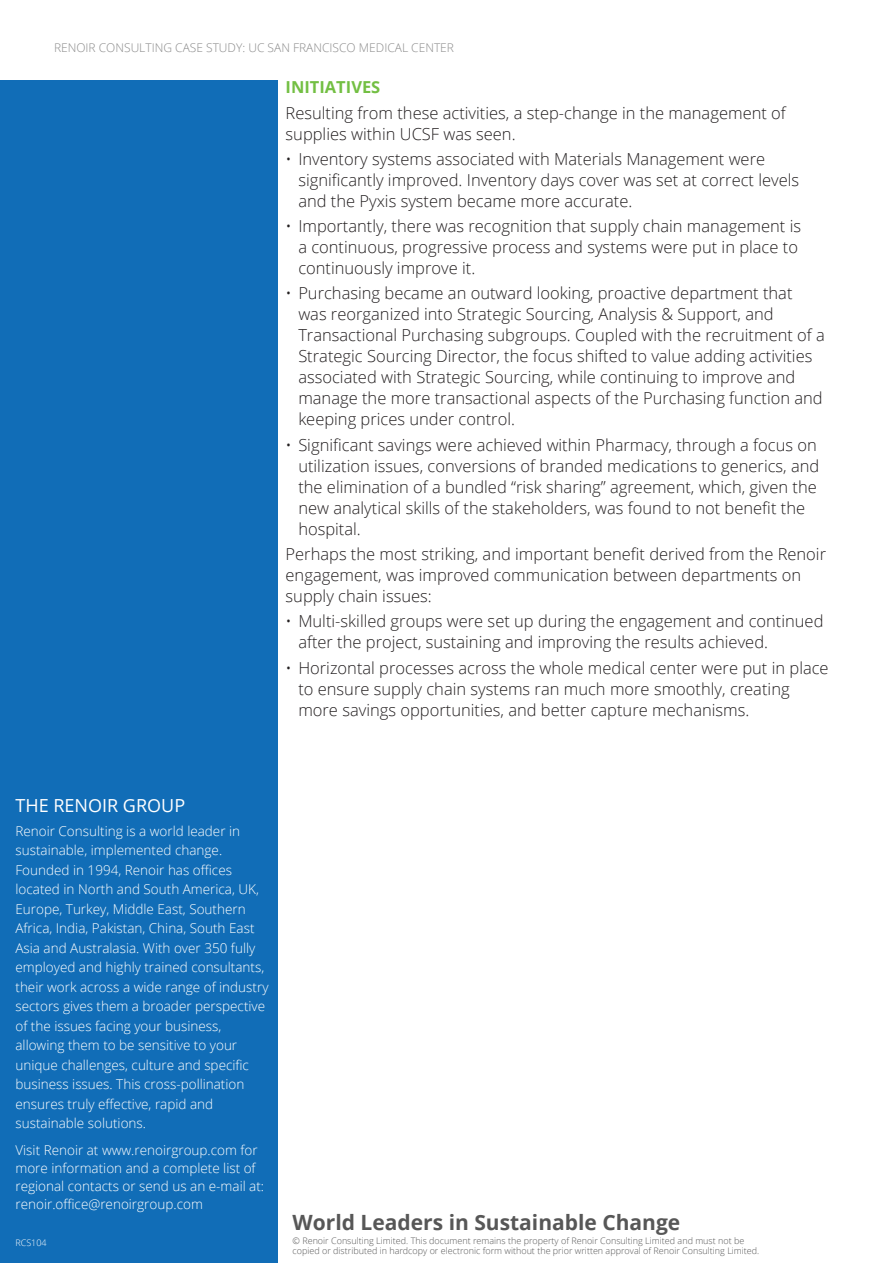
<style>
.page{position:relative;width:893px;height:1263px;background:#fff}
.page>*{position:absolute;margin:0;border:0;box-sizing:border-box;transform-origin:0 0}
.t1{font:700 21px "Open Sans";color:#575757}
.t2{font:18px "Open Sans";color:#fff}
.General_Para{font:300 16.5px/21px "Open Sans";color:#231f20}
.Section_Titles{font:700 16.5px "Open Sans";color:#73bf43}
.Renoir_Blub{font:300 13.5px/19.5px "Open Sans";color:#fff}
.t3{font:300 12px "Open Sans";color:#8a8a8a}
.t4{font:300 9px/10.5px "Open Sans";color:#575757}
.t5{font:300 9px "Open Sans";color:#fff}
</style>
<div class="page">
<div style="left:0;top:81px;width:277px;height:1182px;background:#116db7"></div>
<p class="t3" style="left:54px;top:39px;width:402px">RENOIR CONSULTING CASE STUDY: UC SAN FRANCISCO MEDICAL CENTER</p>
<p class="Section_Titles" style="left:286px;top:76px;width:96px">INITIATIVES</p>
<p class="General_Para" style="left:286px;top:102px;width:502px">Resulting from these activities, a step-change in the management of supplies within UCSF was seen.</p>
<p class="General_Para" style="left:298px;top:148px;width:502px;text-indent:-13px">• Inventory systems associated with Materials Management were significantly improved. Inventory days cover was set at correct levels and the Pyxis system became more accurate.</p>
<p class="General_Para" style="left:298px;top:215px;width:504px;text-indent:-13px">• Importantly, there was recognition that supply chain management is a continuous, progressive process and systems were put in place to continuously improve it.</p>
<p class="General_Para" style="left:298px;top:282px;width:528px;text-indent:-13px">• Purchasing became an outward looking, proactive department that was reorganized into Strategic Sourcing, Analysis &amp; Support, and Transactional Purchasing subgroups. Coupled with the recruitment of a Strategic Sourcing Director, the focus shifted to value adding activities associated with Strategic Sourcing, while continuing to improve and manage the more transactional aspects of the Purchasing function and keeping prices under control.</p>
<p class="General_Para" style="left:298px;top:434px;width:523px;text-indent:-13px">• Significant savings were achieved within Pharmacy, through a focus on utilization issues, conversions of branded medications to generics, and the elimination of a bundled “risk sharing” agreement, which, given the new analytical skills of the stakeholders, was found to not benefit the hospital.</p>
<p class="General_Para" style="left:286px;top:543px;width:542px">Perhaps the most striking, and important benefit derived from the Renoir engagement, was improved communication between departments on supply chain issues:</p>
<p class="General_Para" style="left:298px;top:610px;width:527px;text-indent:-13px">• Multi-skilled groups were set up during the engagement and continued after the project, sustaining and improving the results achieved.</p>
<p class="General_Para" style="left:298px;top:657px;width:532px;text-indent:-13px">• Horizontal processes across the whole medical center were put in place to ensure supply chain systems ran much more smoothly, creating more savings opportunities, and better capture mechanisms.</p>
<p class="t2" style="left:15px;top:793px;width:171px">THE RENOIR GROUP</p>
<p class="Renoir_Blub" style="left:15px;top:820px;width:255px">Renoir Consulting is a world leader in sustainable, implemented change.<br>Founded in 1994, Renoir has offices located in North and South America, UK, Europe, Turkey, Middle East, Southern Africa, India, Pakistan, China, South East Asia and Australasia. With over 350 fully employed and highly trained consultants, their work across a wide range of industry sectors gives them a broader perspective of the issues facing your business, allowing them to be sensitive to your unique challenges, culture and specific business issues. This cross-pollination ensures truly effective, rapid and sustainable solutions.</p>
<p class="Renoir_Blub" style="left:15px;top:1140px;width:250px;line-height:18px">Visit Renoir at www.renoirgroup.com for more information and a complete list of regional contacts or send us an e-mail at: renoir.office@renoirgroup.com</p>
<p class="t5" style="left:15px;top:1237px;width:33px">RCS104</p>
<p class="t1" style="left:293px;top:1208px;width:389px">World Leaders in Sustainable Change</p>
<p class="t4" style="left:293px;top:1235px;width:468px">© Renoir Consulting Limited. This document remains the property of Renoir Consulting Limited and must not be copied or distributed in hardcopy or electronic form without the prior written approval of Renoir Consulting Limited.</p>
</div>
